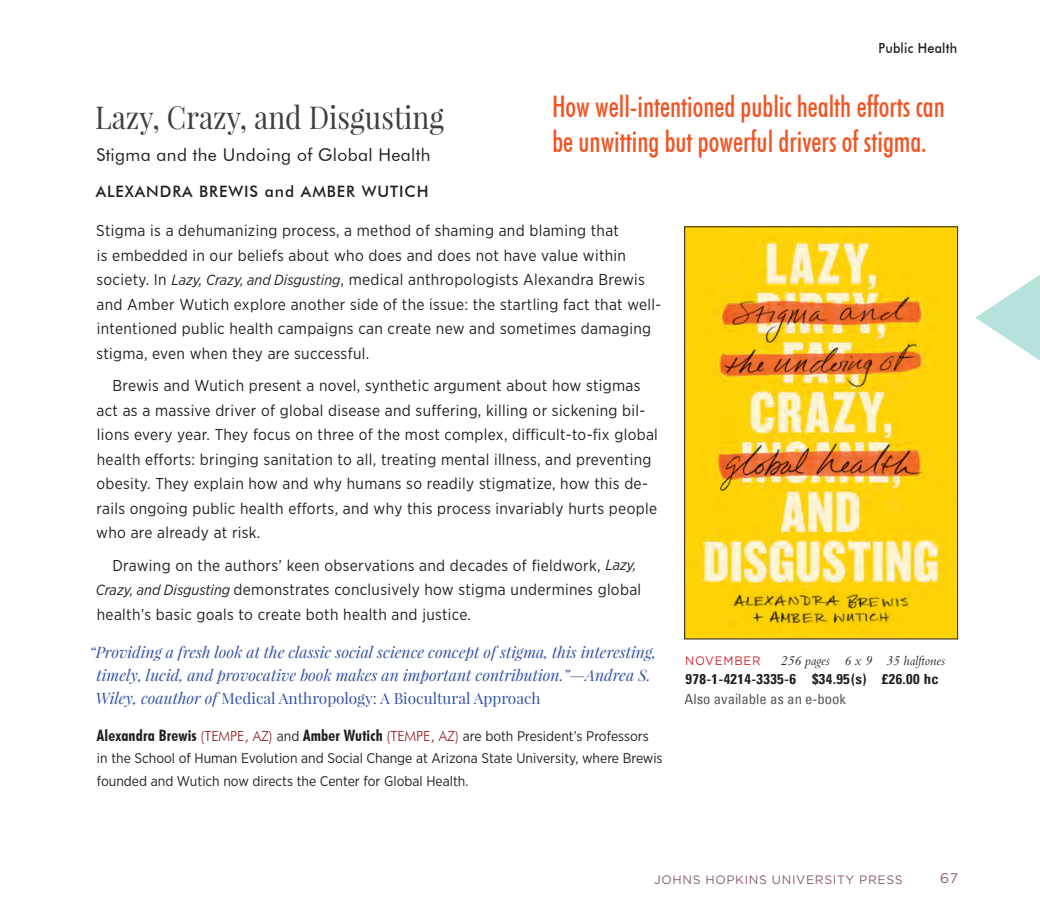
<style>
.page{position:relative;width:1040px;height:914px;background:#fff}
.page>*{position:absolute;margin:0;border:0;box-sizing:border-box;transform-origin:0 0}
.ti{font:31.5px "Playfair Display";color:#3e3e3f;scale:.9 1}
.callout{font:500 condensed 29.75px/35px "Futura BT";color:#f15422;scale:.93 1}
.t1{font:17.5px "Futura BT";letter-spacing:.02em;color:#231f20}
.tx{font:15.75px/24.5px "Gotham Narrow";letter-spacing:.02em;color:#231f20}
.tx2{font:15.75px/24.5px "Gotham Narrow";letter-spacing:.02em;color:#231f20}
.blurb{font:italic 15.75px/22.8px "Playfair Display";color:#3853a3;text-align:center}
.au{font:500 15.75px "Futura BT";letter-spacing:.06em;color:#231f20}
.blurb-2{font:15.4px "Playfair Display";color:#3853a3}
.bio{font:14px/22.2px "Gotham Narrow";color:#231f20}
.price2{font:700 condensed 14px "Univers";letter-spacing:.025em;color:#231f20;scale:1.05 1}
.price2-2{font:condensed 14px "Univers";color:#57585a;scale:1.05 1}
.price{font:italic 14px "Bembo";color:#231f20;scale:.96 1}
.t2{font:500 14px "Futura BT";letter-spacing:.02em;color:#231f20;scale:.9 1}
.t3{font:14px "Gotham";color:#8a5b7a}
.t4{font:12.25px "Gotham";letter-spacing:.05em;color:#8a5b7a}
.price-2{font:12.25px "Gotham";letter-spacing:.07em;color:#d1232a;scale:.95 1}
.s1{font-style:italic;font-size:14.7px}
.s2{font-style:italic;font-size:15.75px}
.s3{font-family:"Futura BT";font-weight:700;font-stretch:condensed;font-size:15.75px}
.s4{font-family:"Futura BT";font-weight:300;color:#90191d}
</style>
<div class="page">
<img style="left:686px;top:228px;width:270px;height:409px">
<div style="left:684px;top:226px;width:274px;height:413px;border:1px solid #231f20"></div>
<svg style="left:975px;top:275px;width:65px;height:86px"></svg>
<p class="t2" style="left:878px;top:39px;width:89px">Public Health</p>
<p class="callout" style="left:552px;top:89px;width:424px">How well-intentioned public health efforts can be unwitting but powerful drivers of stigma.</p>
<p class="ti" style="left:95px;top:97px;width:389px">Lazy, Crazy, and Disgusting</p>
<p class="t1" style="left:96px;top:145px;width:335px">Stigma and the Undoing of Global Health</p>
<p class="au" style="left:96px;top:182px;width:334px">ALEXANDRA BREWIS and AMBER WUTICH</p>
<p class="tx2" style="left:96px;top:218px;width:566px">Stigma is a dehumanizing process, a method of shaming and blaming that<br>is embedded in our beliefs about who does and does not have value within society. In <span class="s1">Lazy, Crazy, and Disgusting</span>, medical anthropologists Alexandra Brewis and Amber Wutich explore another side of the issue: the startling fact that well&shy;intentioned public health campaigns can create new and sometimes damaging stigma, even when they are successful.</p>
<p class="tx" style="left:96px;top:373px;width:563px;text-indent:16px">Brewis and Wutich present a novel, synthetic argument about how stigmas act as a massive driver of global disease and suffering, killing or sickening bil&shy;lions every year. They focus on three of the most complex, difficult-to-fix global health efforts: bringing sanitation to all, treating mental illness, and preventing obesity. They explain how and why humans so readily stigmatize, how this de&shy;rails ongoing public health efforts, and why this process invariably hurts people who are already at risk.</p>
<p class="tx" style="left:96px;top:552px;width:547px;text-indent:17px">Drawing on the authors’ keen observations and decades of fieldwork, <span class="s1">Lazy,<br>Crazy, and Disgusting</span> demonstrates conclusively how stigma undermines global health’s basic goals to create both health and justice.</p>
<p class="blurb" style="left:89px;top:640px;width:568px">“Providing a fresh look at the classic social science concept of stigma, this interesting, timely, lucid, and provocative book makes an important contribution.”—Andrea S.</p>
<p class="blurb-2" style="left:95px;top:688px;width:446px"><span class="s2">Wiley, coauthor of</span> Medical Anthropology: A Biocultural Approach</p>
<p class="bio" style="left:97px;top:724px;width:567px"><span class="s3">Alexandra Brewis</span> <span class="s4">(TEMPE, AZ)</span> and <span class="s3">Amber Wutich</span> <span class="s4">(TEMPE, AZ)</span> are both President’s Professors in the School of Human Evolution and Social Change at Arizona State University, where Brewis founded and Wutich now directs the Center for Global Health.</p>
<p class="price-2" style="left:685px;top:652px;width:81px">NOVEMBER</p>
<p class="price" style="left:780px;top:652px;width:173px">256 pages 6 x 9 35 halftones</p>
<p class="price2" style="left:685px;top:670px;width:242px">978-1-4214-3335-6 $34.95(s) £26.00 hc</p>
<p class="price2-2" style="left:684px;top:689px;width:155px">Also available as an e-book</p>
<p class="t4" style="left:654px;top:871px;width:250px">JOHNS HOPKINS UNIVERSITY PRESS</p>
<p class="t3" style="left:940px;top:869px;width:19px">67</p>
</div>
